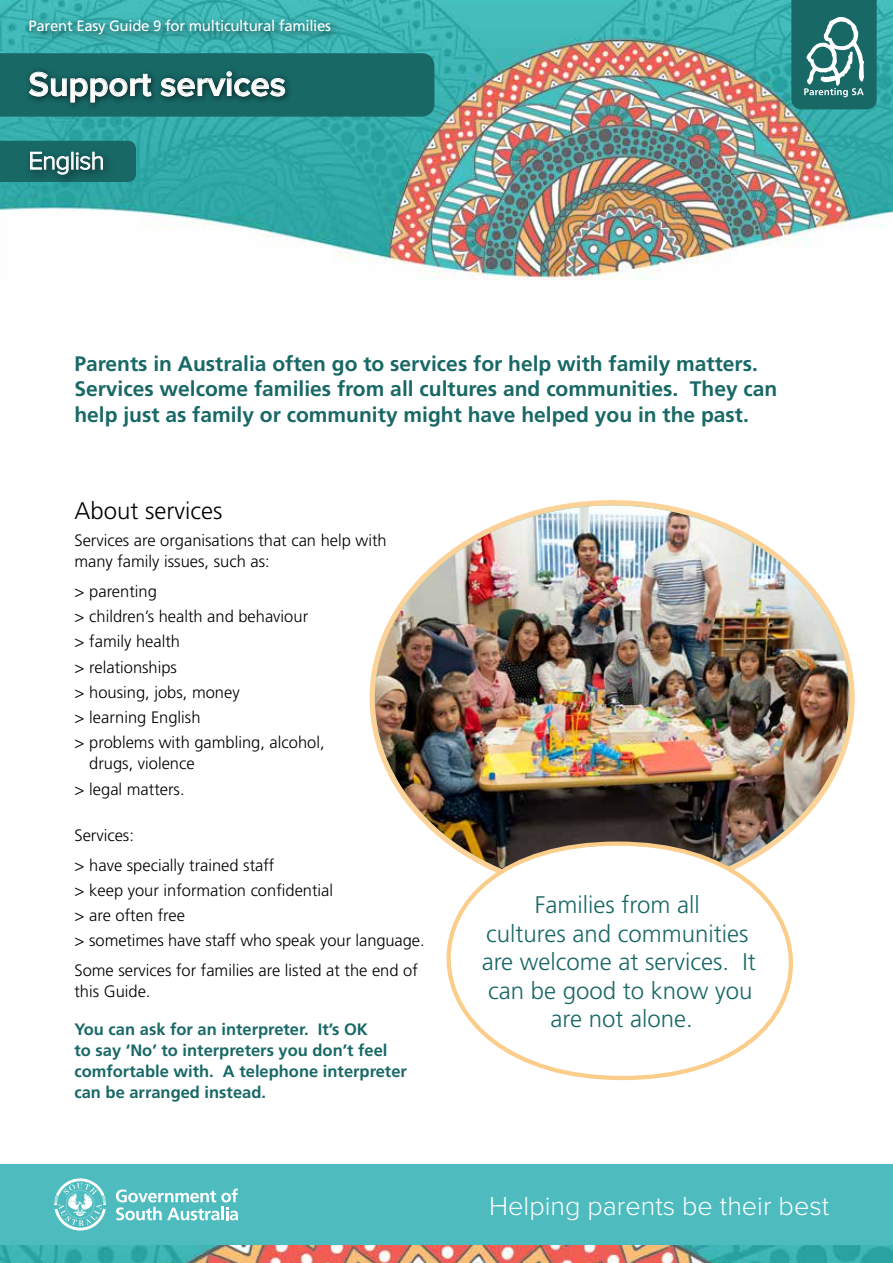
<style>
.page{position:relative;width:893px;height:1263px;background:#fff}
.page>*{position:absolute;margin:0;border:0;box-sizing:border-box;transform-origin:0 0}
.t1{font:600 34.5px "Proxima Nova";color:#fff}
.t2{font:300 27px "Proxima Nova";color:#fff}
.t3{font:300 25.5px "Proxima Nova";letter-spacing:-.02em;color:#fff}
.t4{font:300 24px/28.5px "Frutiger";color:#186866;text-align:center}
.t5{font:300 24px "Frutiger";color:#000}
.t6{font:700 21px/25.5px "Frutiger";color:#186866}
.t7{font:300 16.5px/25.2px "Frutiger";color:#000}
.t8{font:700 16.5px/21px "Frutiger";color:#186866}
.t9{font:15px "Frutiger";letter-spacing:-.02em;color:#fff}
</style>
<div class="page">
<div style="left:0;top:1164px;width:893px;height:99px;background:#4ebcbf"></div>
<svg style="left:54px;top:1178px;width:52px;height:52px"></svg>
<svg style="left:116px;top:1188px;width:122px;height:32px"></svg>
<img style="left:0;top:1245px;width:893px;height:18px">
<img style="left:0;top:0;width:893px;height:280px">
<svg style="left:791px;top:0;width:86px;height:109px;background:#3a7e7d"></svg>
<img style="left:375px;top:505px;width:474px;height:334px">
<svg style="left:0;top:53px;width:434px;height:64px;background:#216a68"></svg>
<div style="left:24px;top:146px;width:91px;height:41px;background:#2fa6a5"></div>
<svg style="left:0;top:141px;width:136px;height:41px;background:#2a706e"></svg>
<div style="left:24px;top:14px;width:318px;height:32px;background:#000;opacity:.75"></div>
<svg style="left:441px;top:839px;width:352px;height:242px"></svg>
<p class="t9" style="left:29px;top:17px;width:304px">Parent Easy Guide 9 for multicultural families</p>
<h1 class="t1" style="left:29px;top:58px;width:259px">Support services</h1>
<h3 class="t3" style="left:29px;top:142px;width:78px">English</h3>
<p class="t6" style="left:74px;top:351px;width:704px">Parents in Australia often go to services for help with family matters.<br>Services welcome families from all cultures and communities. They can help just as family or community might have helped you in the past.</p>
<h3 class="t5" style="left:74px;top:497px;width:150px">About services</h3>
<p class="t7" style="left:74px;top:530px;width:314px;line-height:21px">Services are organisations that can help with many family issues, such as:</p>
<p class="t7" style="left:74px;top:578px;width:252px">&gt; parenting<br>&gt; children’s health and behaviour<br>&gt; family health<br>&gt; relationships<br>&gt; housing, jobs, money<br>&gt; learning English<br>&gt; problems with gambling, alcohol,</p>
<p class="t7" style="left:74px;top:751px;width:122px;text-indent:15px">drugs, violence &gt; legal matters.</p>
<p class="t7" style="left:74px;top:820px;width:201px;line-height:29.5px">Services:<br>&gt; have specially trained staff</p>
<p class="t7" style="left:74px;top:877px;width:352px">&gt; keep your information confidential<br>&gt; are often free<br>&gt; sometimes have staff who speak your language.</p>
<p class="t7" style="left:74px;top:959px;width:345px;line-height:21px">Some services for families are listed at the end of this Guide.</p>
<p class="t8" style="left:74px;top:1018px;width:334px">You can ask for an interpreter. It’s OK<br>to say ‘No’ to interpreters you don’t feel comfortable with. A telephone interpreter can be arranged instead.</p>
<h3 class="t4" style="left:482px;top:891px;width:276px">Families from all<br>cultures and communities are welcome at services. It can be good to know you are not alone.</h3>
<h2 class="t2" style="left:489px;top:1186px;width:341px">Helping parents be their best</h2>
</div>
